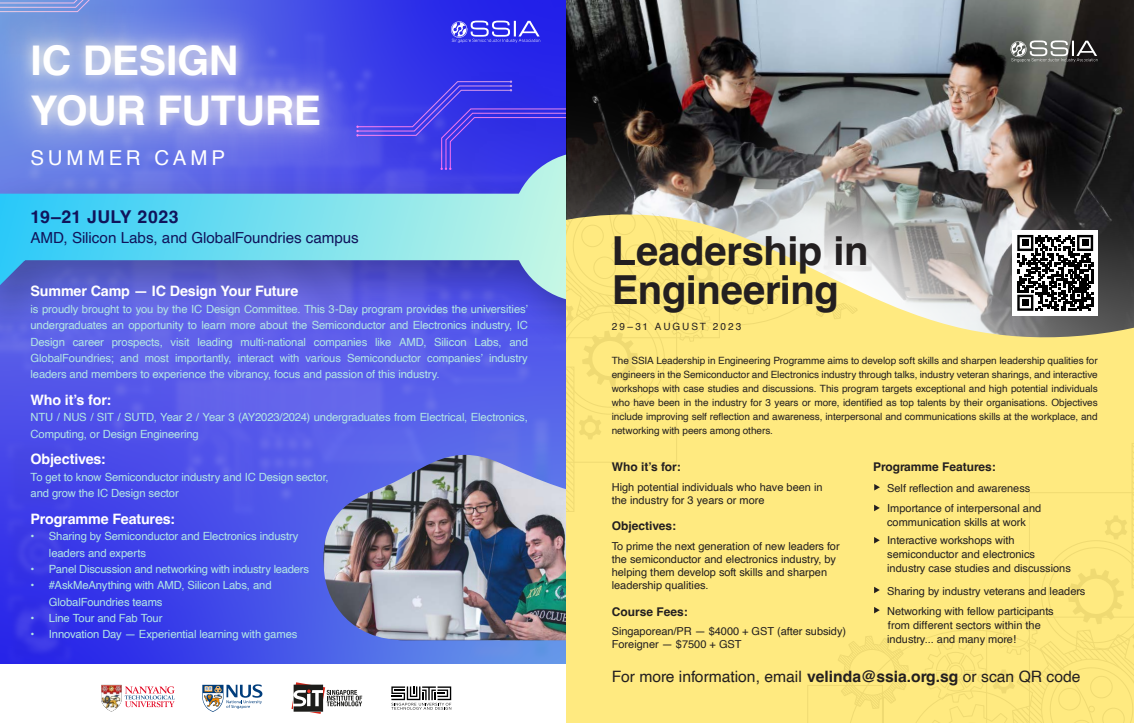
<style>
.page{position:relative;width:1134px;height:723px;background:#fff}
.page>*{position:absolute;margin:0;border:0;box-sizing:border-box;transform-origin:0 0}
.t1{font:700 40.9px/50.5px "Helvetica";letter-spacing:-.01em;color:#fff}
.t2{font:700 40px/39px "Helvetica";letter-spacing:-.01em;color:#231f20}
.t3{font:20.5px "Helvetica";letter-spacing:.195em;color:#fff}
.t4{font:700 17.7px "Helvetica";letter-spacing:.025em;color:#10145b}
.t5{font:15.7px "Helvetica";color:#231f20}
.t6{font:15.2px "Helvetica";letter-spacing:-.005em;color:#10145b}
.t7{font:700 14.3px "Helvetica";letter-spacing:-.015em;color:#fff}
.t8{font:700 12px "Helvetica";color:#231f20}
.t9{font:11.3px/16.4px "Helvetica";letter-spacing:-.01em;color:#b3e8e4}
.t10{font:11px/13px "Helvetica";color:#231f20}
.t11{font:10px/14px "Helvetica";letter-spacing:-.005em;color:#231f20;text-align:justify}
.t12{font:10px "Helvetica";letter-spacing:.2em;color:#231f20}
.s1{font-weight:700}
</style>
<div class="page">
<img style="left:0;top:0;width:567px;height:664px">
<svg style="left:0;top:182px;width:291px;height:268px;background:#577be6"></svg>
<svg style="left:121px;top:685px;width:54px;height:23px"></svg>
<img style="left:101px;top:685px;width:20px;height:26px">
<svg style="left:202px;top:684px;width:61px;height:28px"></svg>
<img style="left:0;top:0;width:372px;height:182px">
<img style="left:12px;top:21px;width:328px;height:143px">
<svg style="left:450px;top:20px;width:90px;height:23px;background:#5d5cee"></svg>
<img style="left:567px;top:0;width:567px;height:81px">
<svg style="left:1009px;top:40px;width:89px;height:22px;background:#7a7b78"></svg>
<img style="left:291px;top:81px;width:843px;height:642px">
<h1 class="t1" style="left:31px;top:39px;width:292px">IC DESIGN<br>YOUR FUTURE</h1>
<h3 class="t3" style="left:31px;top:142px;width:196px">SUMMER CAMP</h3>
<h3 class="t4" style="left:31px;top:206px;width:149px">19–21 JULY 2023</h3>
<h3 class="t6" style="left:31px;top:226px;width:330px">AMD, Silicon Labs, and GlobalFoundries campus</h3>
<p class="t7" style="left:31px;top:283px;width:269px">Summer Camp — IC Design Your Future</p>
<p class="t9" style="left:31px;top:301px;width:499px;text-align:justify">is proudly brought to you by the IC Design Committee. This 3-Day program provides the universities’ undergraduates an opportunity to learn more about the Semiconductor and Electronics industry, IC Design career prospects, visit leading multi-national companies like AMD, Silicon Labs, and GlobalFoundries; and most importantly, interact with various Semiconductor companies’ industry leaders and members to experience the vibrancy, focus and passion of this industry.</p>
<p class="t7" style="left:31px;top:391px;width:82px">Who it’s for:</p>
<p class="t9" style="left:31px;top:409px;width:499px">NTU / NUS / SIT / SUTD, Year 2 / Year 3 (AY2023/2024) undergraduates from Electrical, Electronics,<br>Computing, or Design Engineering</p>
<p class="t7" style="left:31px;top:451px;width:77px">Objectives:</p>
<p class="t9" style="left:31px;top:469px;width:300px">To get to know Semiconductor industry and IC Design sector, and grow the IC Design sector</p>
<p class="t7" style="left:31px;top:510px;width:146px">Programme Features:</p>
<p class="t9" style="left:49px;top:528px;width:251px;text-indent:-18px">• Sharing by Semiconductor and Electronics industry leaders and experts</p>
<p class="t9" style="left:31px;top:561px;width:280px">• Panel Discussion and networking with industry leaders</p>
<p class="t9" style="left:49px;top:577px;width:224px;text-indent:-18px">• #AskMeAnything with AMD, Silicon Labs, and<br>GlobalFoundries teams</p>
<p class="t9" style="left:31px;top:610px;width:133px">• Line Tour and Fab Tour</p>
<p class="t9" style="left:31px;top:626px;width:268px">• Innovation Day — Experiential learning with games</p>
<h2 class="t2" style="left:612px;top:236px;width:258px">Leadership in<br>Engineering</h2>
<p class="t12" style="left:612px;top:319px;width:131px">29–31 AUGUST 2023</p>
<p class="t11" style="left:612px;top:354px;width:487px">The SSIA Leadership in Engineering Programme aims to develop soft skills and sharpen leadership qualities for engineers in the Semiconductor and Electronics industry through talks, industry veteran sharings, and interactive workshops with case studies and discussions. This program targets exceptional and high potential individuals who have been in the industry for 3 years or more, identified as top talents by their organisations. Objectives include improving self reflection and awareness, interpersonal and communications skills at the workplace, and networking with peers among others.</p>
<p class="t8" style="left:612px;top:460px;width:71px">Who it’s for:</p>
<p class="t10" style="left:612px;top:481px;width:212px">High potential individuals who have been in the industry for 3 years or more</p>
<p class="t8" style="left:873px;top:460px;width:124px">Programme Features:</p>
<p class="t10" style="left:887px;top:482px;width:145px">Self reflection and awareness</p>
<p class="t10" style="left:887px;top:501px;width:156px;line-height:14px">Importance of interpersonal and communication skills at work</p>
<p class="t8" style="left:612px;top:519px;width:66px">Objectives:</p>
<p class="t10" style="left:612px;top:540px;width:229px">To prime the next generation of new leaders for the semiconductor and electronics industry, by helping them develop soft skills and sharpen leadership qualities.</p>
<p class="t8" style="left:612px;top:604px;width:78px">Course Fees:</p>
<p class="t10" style="left:612px;top:625px;width:236px">Singaporean/PR — $4000 + GST (after subsidy)<br>Foreigner — $7500 + GST</p>
<h3 class="t5" style="left:612px;top:665px;width:470px">For more information, email <span class="s1">velinda@ssia.org.sg</span> or scan QR code</h3>
<p class="t10" style="left:887px;top:534px;width:185px;line-height:14px">Interactive workshops with semiconductor and electronics industry case studies and discussions</p>
<p class="t10" style="left:887px;top:584px;width:200px">Sharing by industry veterans and leaders</p>
<p class="t10" style="left:887px;top:605px;width:168px">Networking with fellow participants</p>
<p class="t10" style="left:887px;top:633px;width:130px">industry... and many more!</p>
<p class="t10" style="left:888px;top:619px;width:154px">from different sectors within the</p>
</div>
